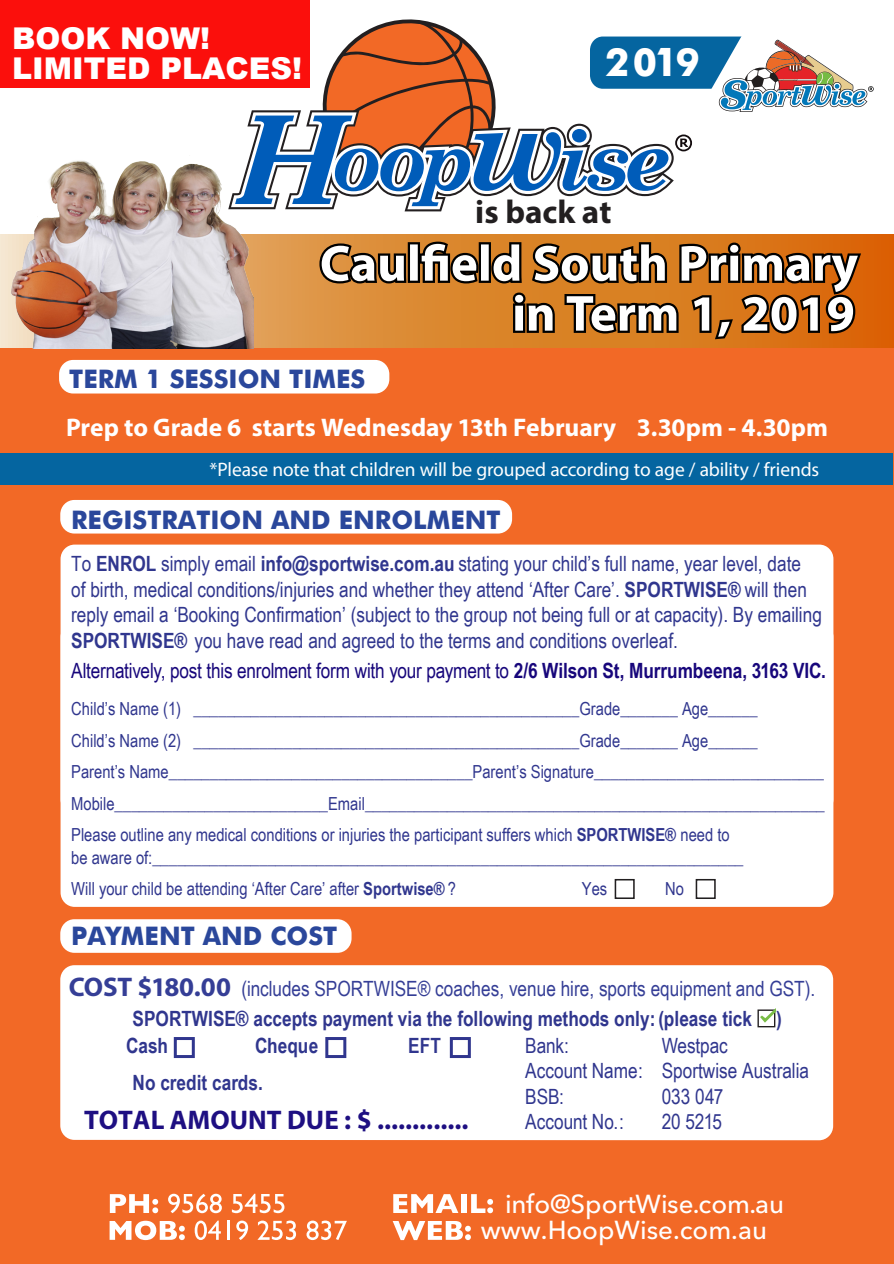
<style>
.page{position:relative;width:894px;height:1264px;background:#fff}
.page>*{position:absolute;margin:0;border:0;box-sizing:border-box;transform-origin:0 0}
.t1{font:700 51px "Myriad Pro";color:#fff}
.t2{font:700 39px "Futura";color:#fff}
.t3{font:700 33px "Myriad Pro";color:#221f20}
.t4{font:900 30px/30px "Arial";color:#fff}
.t5{font:700 27px "Myriad Pro";color:#1e0f82}
.t6{font:500 25.8px "Avenir Next LT Pro";color:#fff}
.t7{font:700 25.5px "Futura";color:#2a479b}
.t8{font:700 25.5px "Myriad Pro";color:#fff}
.t9{font:21px/25.5px "Arial Narrow";color:#30368e}
.t10{font:700 21px "Arial Narrow";color:#30368e}
.t11{font:21px "Arial Narrow";letter-spacing:-.01em;color:#17067b}
.t12{font:21px "Arial Narrow";color:#353e96}
.t13{font:19.5px "Myriad Pro";letter-spacing:-.01em;color:#fff}
.t14{font:18px/31.5px "Arial Narrow";color:#30368e}
.s1{font-weight:700}
.s2{font-family:"Myriad Pro";font-weight:700;font-size:27px}
</style>
<div class="page">
<svg style="left:1px;top:234px;width:892px;height:114px;background:#dd8734"></svg>
<div style="left:0;top:348px;width:894px;height:915px;background:#f26926"></div>
<div style="left:60px;top:500px;width:452px;height:33px;background:#fff;border-radius:14px"></div>
<div style="left:60px;top:965px;width:773px;height:175px;background:#fff;border-radius:14px"></div>
<div style="left:59px;top:360px;width:330px;height:33px;background:#fff;border-radius:14px"></div>
<div style="left:60px;top:919px;width:292px;height:33px;background:#fff;border-radius:14px"></div>
<div style="left:174px;top:1036px;width:21px;height:21px;border:3px solid #30368e"></div>
<div style="left:325px;top:1036px;width:21px;height:21px;border:3px solid #30368e"></div>
<div style="left:450px;top:1036px;width:21px;height:21px;border:3px solid #30368e"></div>
<div style="left:757px;top:1009px;width:18px;height:18px;background:#fff;border:1px solid #221f20"></div>
<svg style="left:760px;top:1008px;width:16px;height:14px"></svg>
<div style="left:1px;top:453px;width:892px;height:31px;background:#0565a0"></div>
<div style="left:61px;top:544px;width:772px;height:269px;background:#fff;border-radius:14px"></div>
<div style="left:61px;top:622px;width:772px;height:284px;background:#fff;border-radius:14px"></div>
<div style="left:615px;top:878px;width:20px;height:21px;background:#fff;border:2px solid #221f20"></div>
<div style="left:696px;top:878px;width:20px;height:21px;background:#fff;border:2px solid #221f20"></div>
<svg style="left:247px;top:19px;width:627px;height:192px"></svg>
<img style="left:4px;top:130px;width:250px;height:218px">
<svg style="left:317px;top:239px;width:547px;height:103px;background:#ad753c"></svg>
<div style="left:1px;top:0;width:309px;height:88px;background:#fb0f0c"></div>
<svg style="left:110px;top:1194px;width:48px;height:19px"></svg>
<svg style="left:168px;top:1193px;width:54px;height:20px"></svg>
<svg style="left:232px;top:1193px;width:52px;height:20px"></svg>
<svg style="left:393px;top:1194px;width:65px;height:18px"></svg>
<div style="left:461px;top:1193px;width:5px;height:19px;background:#fff"></div>
<svg style="left:471px;top:1194px;width:22px;height:19px"></svg>
<svg style="left:110px;top:1220px;width:75px;height:19px"></svg>
<svg style="left:195px;top:1220px;width:26px;height:19px"></svg>
<hr style="left:227px;top:1220px;width:3px;height:19px;background:#fff">
<svg style="left:236px;top:1220px;width:12px;height:19px"></svg>
<svg style="left:258px;top:1220px;width:38px;height:19px"></svg>
<svg style="left:306px;top:1220px;width:41px;height:19px"></svg>
<svg style="left:393px;top:1221px;width:78px;height:18px"></svg>
<h3 class="t4" style="left:12px;top:22px;width:291px">BOOK NOW!<br>LIMITED PLACES!</h3>
<h3 class="t7" style="left:69px;top:360px;width:298px">TERM 1 SESSION TIMES</h3>
<h2 class="t2" style="left:605px;top:34px;width:96px">2019</h2>
<h3 class="t3" style="left:475px;top:191px;width:138px">is back at</h3>
<h1 class="t1" style="left:512px;top:280px;width:344px">in Term 1, 2019</h1>
<h3 class="t8" style="left:66px;top:410px;width:763px">Prep to Grade 6 starts Wednesday 13th February 3.30pm - 4.30pm</h3>
<p class="t13" style="left:210px;top:457px;width:611px">*Please note that children will be grouped according to age / ability / friends</p>
<h3 class="t7" style="left:71px;top:501px;width:431px">REGISTRATION AND ENROLMENT</h3>
<p class="t9" style="left:71px;top:550px;width:752px">To <span class="s1">ENROL</span> simply email <span class="s1">info@sportwise.com.au</span> stating your child’s full name, year level, date<br>of birth, medical conditions/injuries and whether they attend ‘After Care’. <span class="s1">SPORTWISE®</span> will then reply email a ‘Booking Confirmation’ (subject to the group not being full or at capacity). By emailing <span class="s1">SPORTWISE®</span> you have read and agreed to the terms and conditions overleaf.</p>
<p class="t11" style="left:71px;top:655px;width:756px">Alternatively, post this enrolment form with your payment to <span class="s1">2/6 Wilson St, Murrumbeena, 3163 VIC.</span></p>
<p class="t14" style="left:71px;top:692px;width:755px">Child’s Name (1) _______________________________________________Grade_______ Age______<br>Child’s Name (2) _______________________________________________Grade_______ Age______<br>Parent’s Name_____________________________________Parent’s Signature____________________________ Mobile__________________________Email________________________________________________________ Please outline any medical conditions or injuries the participant suffers which <span class="s1">SPORTWISE®</span> need to</p>
<p class="t14" style="left:71px;top:841px;width:674px">be aware of:________________________________________________________________________<br>Will your child be attending ‘After Care’ after <span class="s1">Sportwise®</span> ?</p>
<p class="t14" style="left:582px;top:872px;width:27px">Yes</p>
<p class="t14" style="left:665px;top:872px;width:20px">No</p>
<h3 class="t7" style="left:71px;top:917px;width:268px">PAYMENT AND COST</h3>
<p class="t12" style="left:69px;top:972px;width:748px"><span class="s2">COST $180.00</span> (includes SPORTWISE® coaches, venue hire, sports equipment and GST).</p>
<p class="t10" style="left:255px;top:1029px;width:65px">Cheque</p>
<p class="t10" style="left:408px;top:1029px;width:34px">EFT</p>
<p class="t9" style="left:525px;top:1031px;width:45px">Bank:</p>
<p class="t10" style="left:133px;top:1002px;width:651px">SPORTWISE® accepts payment via the following methods only: (please tick )</p>
<p class="t10" style="left:126px;top:1029px;width:43px">Cash</p>
<p class="t9" style="left:525px;top:1031px;width:285px;text-indent:136px">Westpac<br>Account Name: Sportwise Australia<br>BSB:</p>
<p class="t10" style="left:133px;top:1066px;width:132px">No credit cards.</p>
<p class="t9" style="left:662px;top:1082px;width:63px">033 047</p>
<h3 class="t5" style="left:84px;top:1102px;width:386px">TOTAL AMOUNT DUE : $ .............</h3>
<p class="t9" style="left:525px;top:1108px;width:100px">Account No.:</p>
<p class="t9" style="left:662px;top:1108px;width:62px">20 5215</p>
<h3 class="t6" style="left:505px;top:1182px;width:281px">info@SportWise.com.au</h3>
<h3 class="t6" style="left:481px;top:1208px;width:288px">www.HoopWise.com.au</h3>
</div>
